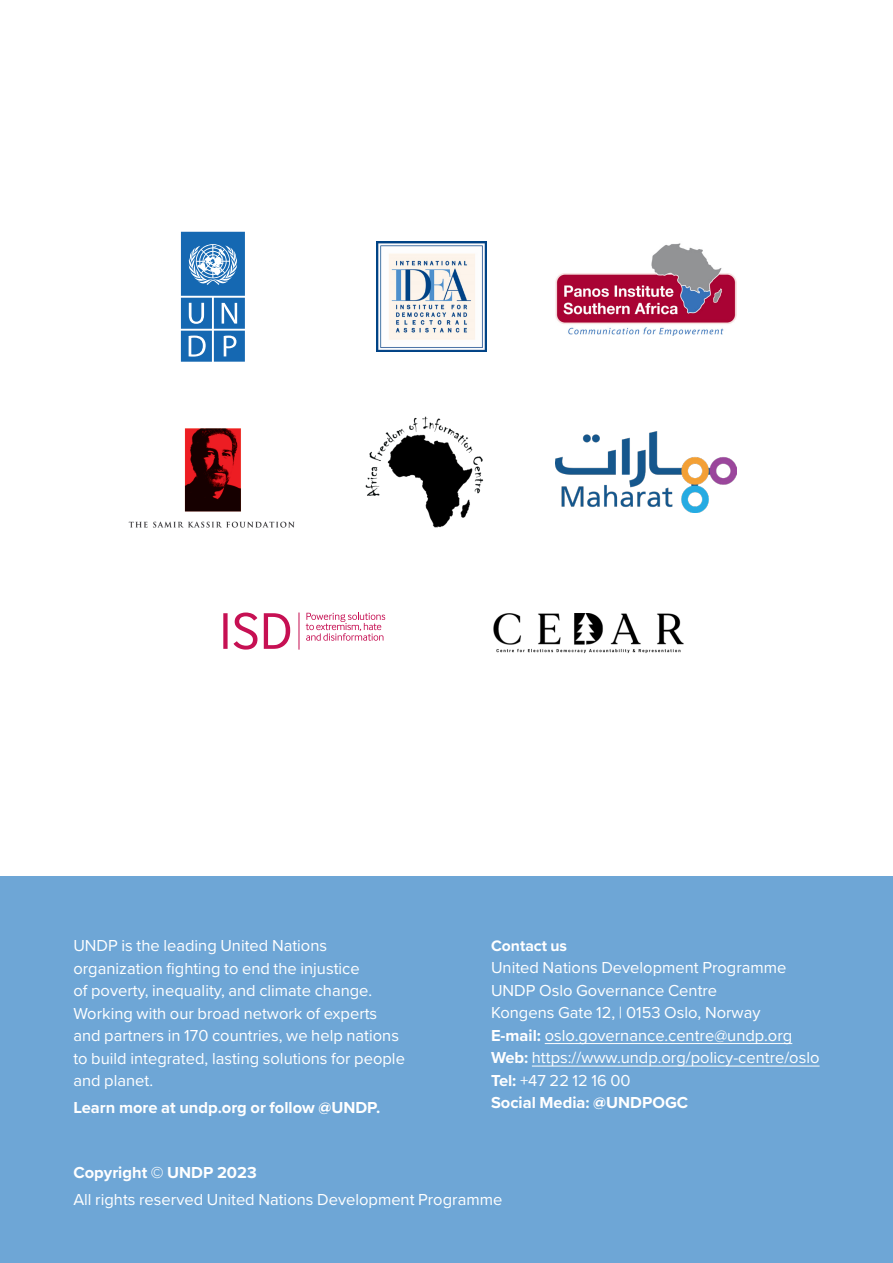
<style>
.page{position:relative;width:893px;height:1263px;background:#fff}
.page>*{position:absolute;margin:0;border:0;box-sizing:border-box;transform-origin:0 0}
.Normal__Web{font:16.5px/22.5px "Proxima Nova";color:#fff}
.t1{font:700 16.5px "Proxima Nova";color:#fff}
.t2{font:700 15.75px "Proxima Nova";color:#fff}
.s1{font-weight:700}
</style>
<div class="page">
<div style="left:0;top:876px;width:893px;height:387px;background:#6ea6d6"></div>
<img style="left:365px;top:416px;width:119px;height:112px">
<img style="left:376px;top:242px;width:110px;height:110px">
<img style="left:493px;top:613px;width:191px;height:41px">
<svg style="left:306px;top:613px;width:79px;height:28px"></svg>
<svg style="left:223px;top:612px;width:76px;height:38px"></svg>
<img style="left:555px;top:243px;width:181px;height:92px">
<img style="left:555px;top:431px;width:181px;height:81px">
<img style="left:128px;top:428px;width:167px;height:100px">
<svg style="left:181px;top:232px;width:64px;height:130px;background:#4687c2"></svg>
<hr style="left:545px;top:1043px;width:247px;height:1px;background:#fff">
<hr style="left:532px;top:1065px;width:288px;height:1px;background:#fff">
<p class="Normal__Web" style="left:73px;top:934px;width:333px">UNDP is the leading United Nations organization fighting to end the injustice<br>of poverty, inequality, and climate change.<br>Working with our broad network of experts and partners in 170 countries, we help nations to build integrated, lasting solutions for people and planet.</p>
<p class="t1" style="left:73px;top:1095px;width:308px">Learn more at undp.org or follow @UNDP.</p>
<p class="t2" style="left:491px;top:933px;width:78px">Contact us</p>
<p class="Normal__Web" style="left:491px;top:955px;width:297px">United Nations Development Programme<br>UNDP Oslo Governance Centre<br>Kongens Gate 12, | 0153 Oslo, Norway</p>
<p class="Normal__Web" style="left:491px;top:1023px;width:330px"><span class="s1">E-mail:</span> oslo.governance.centre@undp.org <span class="s1">Web:</span> https://www.undp.org/policy-centre/oslo <span class="s1">Tel:</span> +47 22 12 16 00<br><span class="s1">Social Media: @UNDPOGC</span></p>
<p class="t1" style="left:73px;top:1160px;width:185px">Copyright © UNDP 2023</p>
<p class="Normal__Web" style="left:73px;top:1187px;width:430px">All rights reserved United Nations Development Programme</p>
</div>
